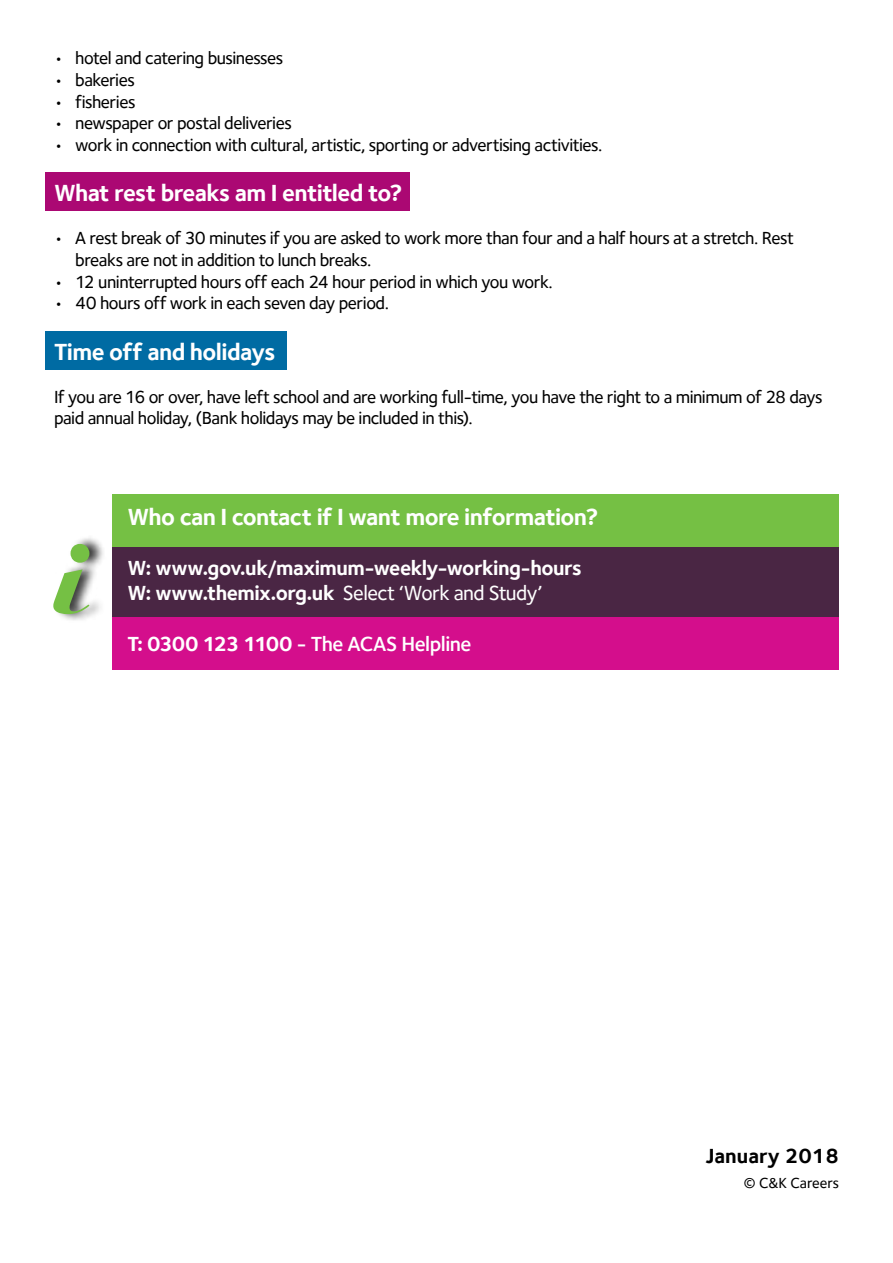
<style>
.page{position:relative;width:893px;height:1263px;background:#fff}
.page>*{position:absolute;margin:0;border:0;box-sizing:border-box;transform-origin:0 0}
.t1{font:700 24px "Foundry Sterling";letter-spacing:-.025em;color:#fff}
.t2{font:700 21px/25.2px "Foundry Sterling";letter-spacing:-.025em;color:#fff}
.t3{font:600 21px "Foundry Sterling";letter-spacing:-.025em;color:#fff}
.t4{font:700 21px "Foundry Sterling";color:#000}
.t5{font:500 18px/21.6px "Foundry Sterling";letter-spacing:-.025em;color:#000}
.t6{font:500 15px "Foundry Sterling";color:#000}
.s1{font-weight:500}
.s2{font-weight:700}
</style>
<div class="page">
<div style="left:54px;top:535px;width:52px;height:87px;background:#000;opacity:.75"></div>
<svg style="left:53px;top:544px;width:36px;height:70px"></svg>
<div style="left:113px;top:617px;width:726px;height:52px;background:#d40e8c"></div>
<div style="left:113px;top:546px;width:726px;height:71px;background:#4a2644"></div>
<div style="left:45px;top:332px;width:242px;height:38px;background:#006ba3"></div>
<div style="left:45px;top:172px;width:365px;height:38px;background:#ab0873"></div>
<div style="left:113px;top:493px;width:726px;height:53px;background:#75c044"></div>
<p class="t5" style="left:54px;top:47px;width:231px">• hotel and catering businesses</p>
<p class="t5" style="left:54px;top:69px;width:82px">• bakeries</p>
<p class="t5" style="left:54px;top:91px;width:83px">• fisheries</p>
<p class="t5" style="left:54px;top:112px;width:239px">• newspaper or postal deliveries</p>
<p class="t5" style="left:54px;top:134px;width:550px">• work in connection with cultural, artistic, sporting or advertising activities.</p>
<h1 class="t1" style="left:54px;top:179px;width:350px">What rest breaks am I entitled to?</h1>
<p class="t5" style="left:75px;top:227px;width:720px;text-indent:-21px">• A rest break of 30 minutes if you are asked to work more than four and a half hours at a stretch. Rest breaks are not in addition to lunch breaks.</p>
<p class="t5" style="left:54px;top:271px;width:500px">• 12 uninterrupted hours off each 24 hour period in which you work.</p>
<p class="t5" style="left:54px;top:292px;width:337px">• 40 hours off work in each seven day period.</p>
<h1 class="t1" style="left:54px;top:337px;width:223px">Time off and holidays</h1>
<p class="t5" style="left:54px;top:386px;width:770px">If you are 16 or over, have left school and are working full-time, you have the right to a minimum of 28 days paid annual holiday, (Bank holidays may be included in this).</p>
<h1 class="t1" style="left:128px;top:502px;width:472px">Who can I contact if I want more information?</h1>
<p class="t2" style="left:128px;top:555px;width:456px">W: www.gov.uk/maximum-weekly-working-hours<br>W: www.themix.org.uk <span class="s1">Select ‘Work and Study’</span></p>
<p class="t3" style="left:128px;top:631px;width:345px"><span class="s2">T: 0300 123 1100</span> - The ACAS Helpline</p>
<p class="t4" style="left:706px;top:1143px;width:135px">January 2018</p>
<p class="t6" style="left:744px;top:1174px;width:97px">© C&amp;K Careers</p>
</div>
